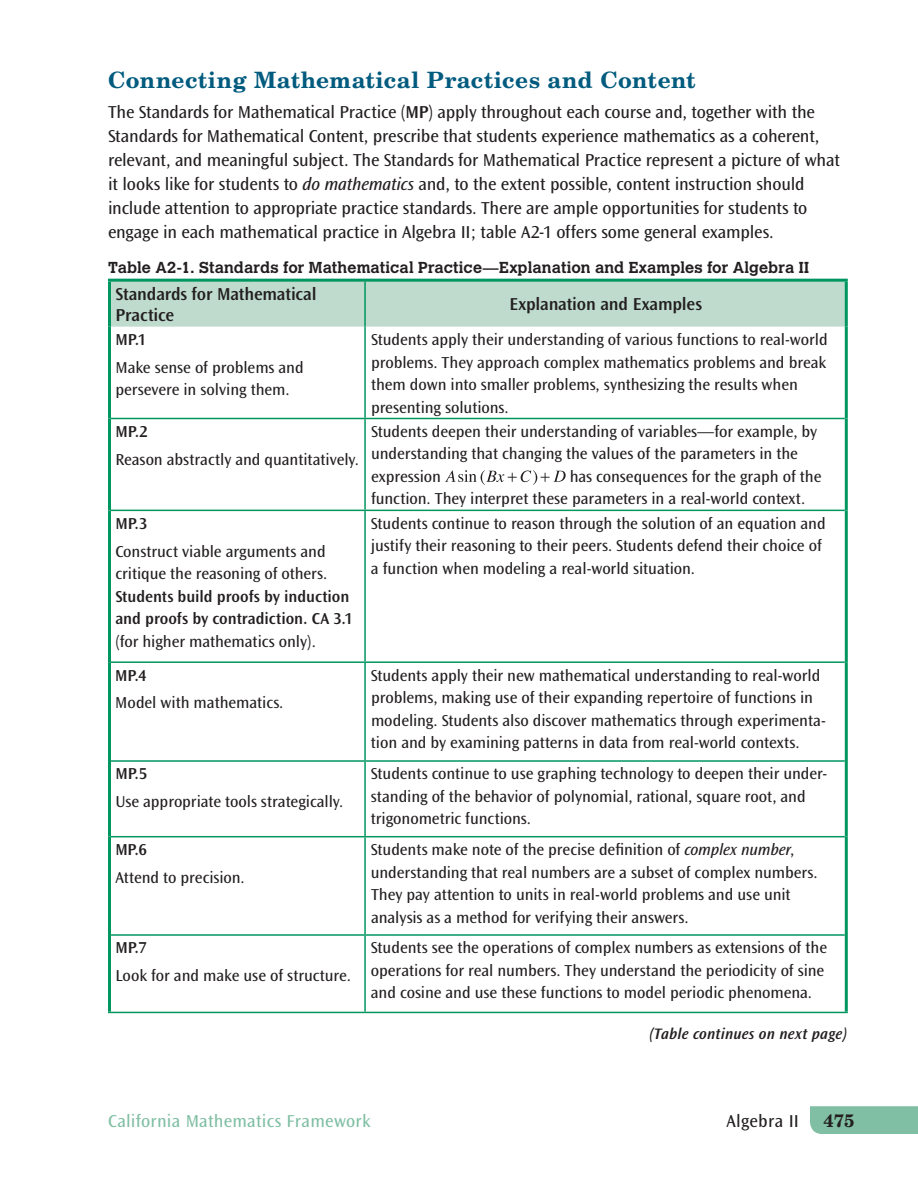
<style>
.page{position:relative;width:918px;height:1188px;background:#fff}
.page>*{position:absolute;margin:0;border:0;box-sizing:border-box;transform-origin:0 0}
.t1{font:700 22.5px "New Century Schlbk";letter-spacing:.02em;color:#015b7e}
.t2{font:18px/24px "Ocean Sans MM 403 475";letter-spacing:-.01em;color:#231f20}
.t3{font:18px/21px "Ocean Sans MM 512 475";letter-spacing:-.015em;color:#231f20}
.t4{font:18px "Ocean Sans MM 403 475";letter-spacing:.01em;color:#80bfa4}
.t5{font:18px "Ocean Sans MM 403 475";letter-spacing:.015em;color:#231f20}
.t6{font:700 18px "New Century Schlbk";color:#231f20}
.t7{font:16.5px/22.5px "Ocean Sans MM 403 475";letter-spacing:-.005em;color:#231f20}
.t8{font:16.5px/22.5px "Ocean Sans MM 512 475";letter-spacing:-.005em;color:#231f20}
.t9{font:700 15.75px "Calvert";letter-spacing:.005em;color:#231f20}
.t10{font:15.75px "Ocean Sans MM It 512 475";letter-spacing:.01em;color:#231f20}
.s1{font-family:"Ocean Sans MM 512 475"}
.s2{font-family:"Ocean Sans MM It 403 475"}
.s3{font-family:"Ocean Sans MM 403 475"}
</style>
<div class="page">
<div style="left:810px;top:1106px;width:108px;height:28px;background:#80bfa4"></div>
<div style="left:111px;top:282px;width:734px;height:45px;background:#bedbcd"></div>
<hr style="left:364px;top:327px;width:2px;height:91px;background:#009660">
<hr style="left:111px;top:418px;width:254px;height:1px;background:#009660">
<hr style="left:365px;top:418px;width:480px;height:1px;background:#009660">
<hr style="left:364px;top:419px;width:2px;height:91px;background:#009660">
<hr style="left:111px;top:510px;width:254px;height:1px;background:#009660">
<hr style="left:365px;top:510px;width:480px;height:1px;background:#009660">
<hr style="left:364px;top:511px;width:2px;height:150px;background:#009660">
<hr style="left:364px;top:663px;width:2px;height:97px;background:#009660">
<hr style="left:364px;top:762px;width:2px;height:74px;background:#009660">
<hr style="left:364px;top:837px;width:2px;height:97px;background:#009660">
<hr style="left:364px;top:936px;width:2px;height:76px;background:#009660">
<hr style="left:108px;top:279px;width:257px;height:3px;background:#009660">
<hr style="left:108px;top:282px;width:3px;height:45px;background:#009660">
<hr style="left:365px;top:279px;width:483px;height:3px;background:#009660">
<hr style="left:845px;top:282px;width:3px;height:45px;background:#009660">
<hr style="left:108px;top:327px;width:3px;height:91px;background:#009660">
<hr style="left:845px;top:327px;width:3px;height:91px;background:#009660">
<hr style="left:108px;top:418px;width:3px;height:92px;background:#009660">
<hr style="left:845px;top:418px;width:3px;height:92px;background:#009660">
<hr style="left:108px;top:510px;width:3px;height:152px;background:#009660">
<hr style="left:845px;top:510px;width:3px;height:152px;background:#009660">
<hr style="left:108px;top:662px;width:3px;height:99px;background:#009660">
<hr style="left:845px;top:662px;width:3px;height:99px;background:#009660">
<hr style="left:108px;top:761px;width:3px;height:76px;background:#009660">
<hr style="left:845px;top:761px;width:3px;height:76px;background:#009660">
<hr style="left:108px;top:837px;width:3px;height:98px;background:#009660">
<hr style="left:845px;top:837px;width:3px;height:98px;background:#009660">
<hr style="left:108px;top:935px;width:3px;height:77px;background:#009660">
<hr style="left:845px;top:935px;width:3px;height:77px;background:#009660">
<hr style="left:111px;top:661px;width:254px;height:2px;background:#009660">
<hr style="left:365px;top:661px;width:480px;height:2px;background:#009660">
<hr style="left:111px;top:760px;width:254px;height:2px;background:#009660">
<hr style="left:365px;top:760px;width:480px;height:2px;background:#009660">
<hr style="left:111px;top:836px;width:254px;height:1px;background:#009660">
<hr style="left:365px;top:836px;width:480px;height:1px;background:#009660">
<hr style="left:111px;top:934px;width:254px;height:2px;background:#009660">
<hr style="left:365px;top:934px;width:480px;height:2px;background:#009660">
<hr style="left:108px;top:1012px;width:257px;height:1px;background:#009660">
<hr style="left:365px;top:1012px;width:483px;height:1px;background:#009660">
<hr style="left:364px;top:282px;width:2px;height:45px;background:#009660">
<svg style="left:445px;top:470px;width:121px;height:15px"></svg>
<p class="t1" style="left:108px;top:66px;width:589px">Connecting Mathematical Practices and Content</p>
<p class="t2" style="left:108px;top:100px;width:733px">The Standards for Mathematical Practice (<span class="s1">MP</span>) apply throughout each course and, together with the Standards for Mathematical Content, prescribe that students experience mathematics as a coherent, relevant, and meaningful subject. The Standards for Mathematical Practice represent a picture of what it looks like for students to <span class="s2">do mathematics</span> and, to the extent possible, content instruction should include attention to appropriate practice standards. There are ample opportunities for students to engage in each mathematical practice in Algebra II; table A2-1 offers some general examples.</p>
<p class="t9" style="left:108px;top:257px;width:703px">Table A2-1. Standards for Mathematical Practice—Explanation and Examples for Algebra II</p>
<p class="t3" style="left:115px;top:283px;width:203px">Standards for Mathematical<br>Practice</p>
<p class="t3" style="left:509px;top:294px;width:194px">Explanation and Examples</p>
<p class="t7" style="left:116px;top:326px;width:190px;line-height:27.9px"><span class="s1">MP.1<br></span>Make sense of problems and</p>
<p class="t7" style="left:116px;top:379px;width:176px">persevere in solving them.</p>
<p class="t7" style="left:371px;top:329px;width:458px">Students apply their understanding of various functions to real-world problems. They approach complex mathematics problems and break them down into smaller problems, synthesizing the results when presenting solutions.</p>
<p class="t7" style="left:115px;top:418px;width:245px;line-height:27.9px"><span class="s1">MP.2<br></span>Reason abstractly and quantitatively.</p>
<p class="t7" style="left:371px;top:420px;width:448px">Students deepen their understanding of variables—for example, by understanding that changing the values of the parameters in the expression</p>
<p class="t7" style="left:371px;top:465px;width:452px;text-indent:199px">has consequences for the graph of the function. They interpret these parameters in a real-world context.</p>
<p class="t7" style="left:115px;top:510px;width:212px;line-height:27.9px"><span class="s1">MP.3<br></span>Construct viable arguments and</p>
<p class="t8" style="left:115px;top:563px;width:239px"><span class="s3">critique the reasoning of others.<br></span>Students build proofs by induction and proofs by contradiction. CA 3.1 <span class="s3">(for higher mathematics only).</span></p>
<p class="t7" style="left:371px;top:512px;width:456px">Students continue to reason through the solution of an equation and justify their reasoning to their peers. Students defend their choice of a function when modeling a real-world situation.</p>
<p class="t7" style="left:115px;top:661px;width:170px;line-height:27.9px"><span class="s1">MP.4<br></span>Model with mathematics.</p>
<p class="t7" style="left:371px;top:664px;width:457px">Students apply their new mathematical understanding to real-world problems, making use of their expanding repertoire of functions in modeling. Students also discover mathematics through experimenta&shy;tion and by examining patterns in data from real-world contexts.</p>
<p class="t7" style="left:115px;top:760px;width:229px;line-height:27.9px"><span class="s1">MP.5<br></span>Use appropriate tools strategically.</p>
<p class="t7" style="left:371px;top:763px;width:458px">Students continue to use graphing technology to deepen their under&shy;standing of the behavior of polynomial, rational, square root, and trigonometric functions.</p>
<p class="t7" style="left:115px;top:836px;width:131px;line-height:27.9px"><span class="s1">MP.6<br></span>Attend to precision.</p>
<p class="t7" style="left:371px;top:839px;width:448px">Students make note of the precise definition of <span class="s2">complex number</span>, understanding that real numbers are a subset of complex numbers.<br>They pay attention to units in real-world problems and use unit analysis as a method for verifying their answers.</p>
<p class="t7" style="left:115px;top:934px;width:237px;line-height:27.9px"><span class="s1">MP.7<br></span>Look for and make use of structure.</p>
<p class="t7" style="left:371px;top:937px;width:458px">Students see the operations of complex numbers as extensions of the operations for real numbers. They understand the periodicity of sine and cosine and use these functions to model periodic phenomena.</p>
<p class="t10" style="left:650px;top:1026px;width:199px">(Table continues on next page)</p>
<p class="t4" style="left:108px;top:1111px;width:264px">California Mathematics Framework</p>
<p class="t5" style="left:726px;top:1111px;width:74px">Algebra II</p>
<p class="t6" style="left:823px;top:1109px;width:32px">475</p>
</div>
